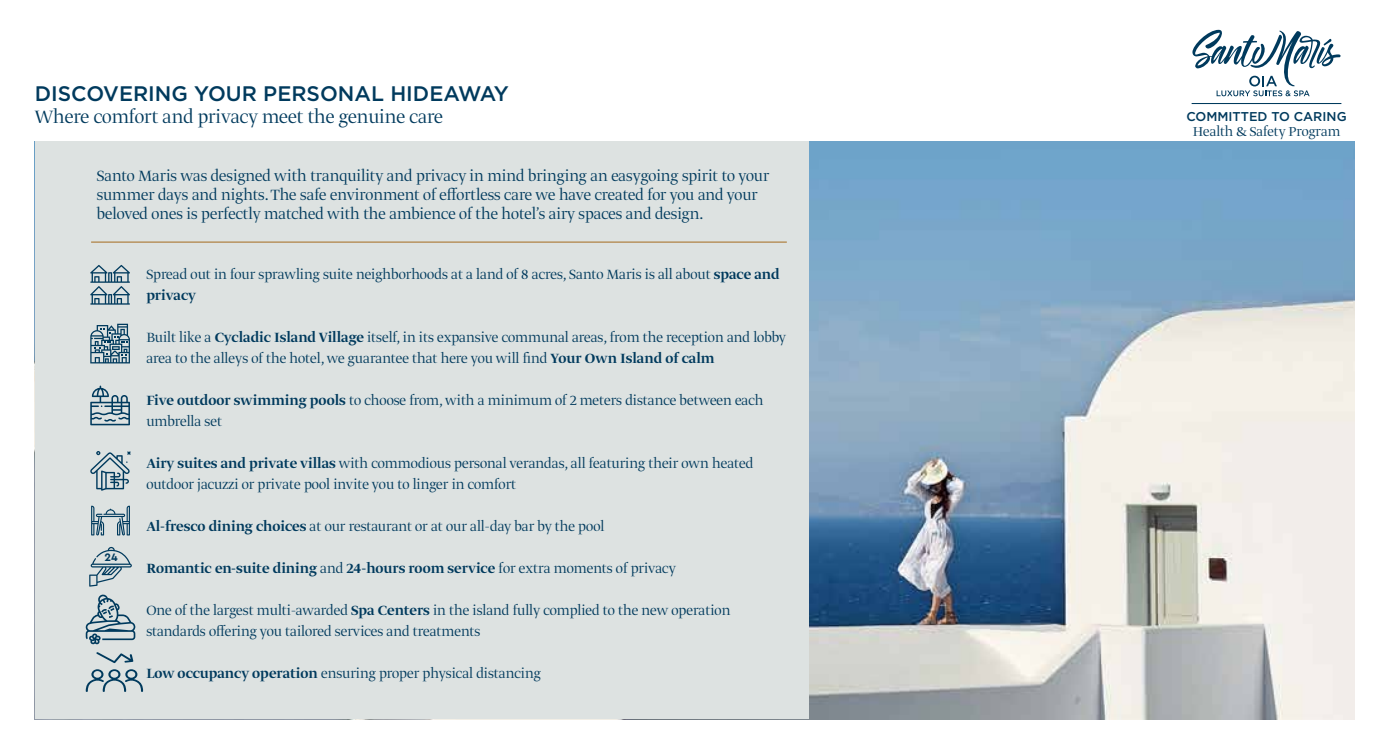
<style>
.page{position:relative;width:1389px;height:745px;background:#fff}
.page>*{position:absolute;margin:0;border:0;box-sizing:border-box;transform-origin:0 0}
.t1{font:300 21px "Greta Display Pro";color:#003a5d}
.t2{font:500 21px "Gotham";color:#003a5d}
.t3{font:300 17.5px/19.2px "Greta Display Pro";color:#003a5d}
.t4{font:300 15.75px/21px "Greta Display Pro";color:#003a5d}
.t5{font:500 15.75px "Greta Display Pro";color:#003a5d}
.t6{font:300 15.22px "Greta Display Pro";color:#003a5d}
.t7{font:500 12.78px "Gotham";color:#003a5d}
.t8{font:700 11.38px "Cera GR";color:#003a5d}
.s1{font-weight:500}
.s2{font-weight:300}
</style>
<div class="page">
<img style="left:809px;top:141px;width:545px;height:577px">
<div style="left:35px;top:141px;width:774px;height:577px;background:#dde2e1"></div>
<svg style="left:90px;top:265px;width:40px;height:39px"></svg>
<svg style="left:90px;top:323px;width:40px;height:40px"></svg>
<svg style="left:90px;top:385px;width:40px;height:40px"></svg>
<svg style="left:90px;top:451px;width:41px;height:39px"></svg>
<svg style="left:91px;top:505px;width:39px;height:30px"></svg>
<svg style="left:89px;top:546px;width:43px;height:40px"></svg>
<svg style="left:85px;top:594px;width:50px;height:50px"></svg>
<svg style="left:86px;top:669px;width:57px;height:22px"></svg>
<svg style="left:96px;top:652px;width:37px;height:10px"></svg>
<hr style="left:91px;top:241px;width:696px;height:1px;background:#b2874c">
<svg style="left:1192px;top:30px;width:149px;height:66px"></svg>
<hr style="left:1192px;top:103px;width:149px;height:1px;background:#003a5d">
<h1 class="t2" style="left:35px;top:80px;width:476px">DISCOVERING YOUR PERSONAL HIDEAWAY</h1>
<h1 class="t1" style="left:35px;top:104px;width:410px">Where comfort and privacy meet the genuine care</h1>
<p class="t3" style="left:97px;top:167px;width:674px">Santo Maris was designed with tranquility and privacy in mind bringing an easygoing spirit to your summer days and nights. The safe environment of effortless care we have created for you and your beloved ones is perfectly matched with the ambience of the hotel’s airy spaces and design.</p>
<p class="t8" style="left:104px;top:550px;width:15px">24</p>
<p class="t4" style="left:146px;top:264px;width:635px">Spread out in four sprawling suite neighborhoods at a land of 8 acres, Santo Maris is all about <span class="s1">space and privacy</span></p>
<p class="t4" style="left:146px;top:327px;width:641px">Built like a <span class="s1">Cycladic Island Village</span> itself, in its expansive communal areas, from the reception and lobby area to the alleys of the hotel, we guarantee that here you will find <span class="s1">Your Own Island of calm</span></p>
<p class="t4" style="left:146px;top:390px;width:619px"><span class="s1">Five outdoor swimming pools</span> to choose from, with a minimum of 2 meters distance between each umbrella set</p>
<p class="t4" style="left:146px;top:453px;width:608px"><span class="s1">Airy suites and private villas</span> with commodious personal verandas, all featuring their own heated outdoor jacuzzi or private pool invite you to linger in comfort</p>
<p class="t4" style="left:146px;top:516px;width:460px"><span class="s1">Al-fresco dining choices</span> at our restaurant or at our all-day bar by the pool</p>
<p class="t5" style="left:146px;top:559px;width:531px">Romantic en-suite dining <span class="s2">and</span> 24-hours room service <span class="s2">for extra moments of privacy</span></p>
<p class="t4" style="left:146px;top:600px;width:586px">One of the largest multi-awarded <span class="s1">Spa Centers</span> in the island fully complied to the new operation standards offering you tailored services and treatments</p>
<p class="t4" style="left:146px;top:663px;width:396px"><span class="s1">Low occupancy operation</span> ensuring proper physical distancing</p>
<p class="t7" style="left:1186px;top:108px;width:162px">COMMITTED TO CARING</p>
<p class="t6" style="left:1193px;top:122px;width:149px">Health &amp; Safety Program</p>
</div>
